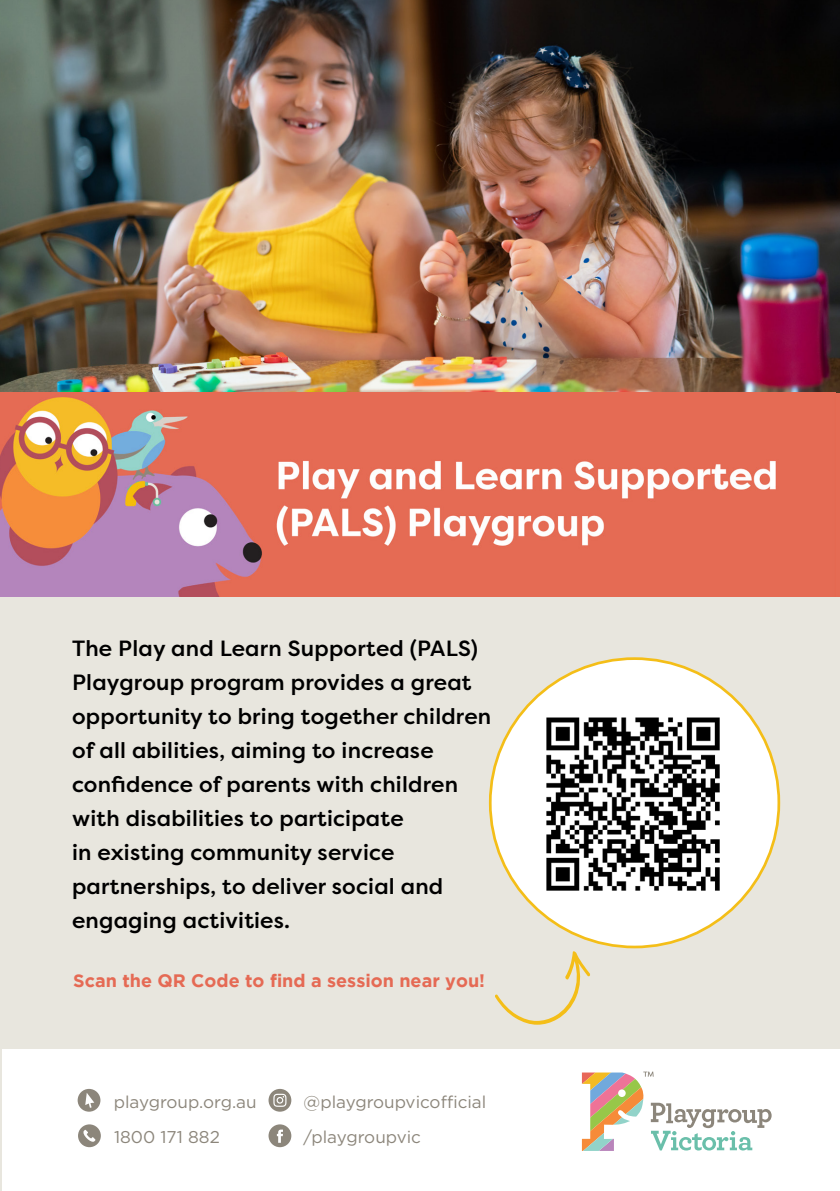
<style>
.page{position:relative;width:840px;height:1191px;background:#fff}
.page>*{position:absolute;margin:0;border:0;box-sizing:border-box;transform-origin:0 0}
.t1{font:500 22px/34px "Filson Pro";letter-spacing:.01em;color:#000}
.t2{font:700 18px "Gotham";color:#e56a54}
.t3{font:17px "Gotham";color:#8c867b}
</style>
<div class="page">
<div style="left:0;top:0;width:839px;height:1191px;background:#e8e6de"></div>
<div style="left:3px;top:1050px;width:836px;height:141px;background:#fff"></div>
<svg style="left:581px;top:1071px;width:190px;height:80px"></svg>
<svg style="left:268px;top:1088px;width:23px;height:23px"></svg>
<svg style="left:268px;top:1124px;width:23px;height:23px"></svg>
<svg style="left:78px;top:1124px;width:23px;height:23px"></svg>
<svg style="left:78px;top:1088px;width:22px;height:23px"></svg>
<div style="left:490px;top:658px;width:288px;height:289px;background:#fff;border-radius:50%"></div>
<img style="left:546px;top:717px;width:174px;height:174px">
<svg style="left:495px;top:951px;width:95px;height:73px"></svg>
<img style="left:0;top:0;width:839px;height:393px">
<img style="left:0;top:393px;width:835px;height:203px">
<p class="t1" style="left:72px;top:631px;width:420px">The Play and Learn Supported (PALS)<br>Playgroup program provides a great opportunity to bring together children of all abilities, aiming to increase confidence of parents with children with disabilities to participate<br>in existing community service partnerships, to deliver social and engaging activities.</p>
<p class="t2" style="left:73px;top:970px;width:413px">Scan the QR Code to find a session near you!</p>
<p class="t3" style="left:114px;top:1090px;width:144px">playgroup.org.au</p>
<p class="t3" style="left:303px;top:1090px;width:184px">@playgroupvicofficial</p>
<p class="t3" style="left:114px;top:1126px;width:107px">1800 171 882</p>
<p class="t3" style="left:303px;top:1126px;width:119px">/playgroupvic</p>
</div>
